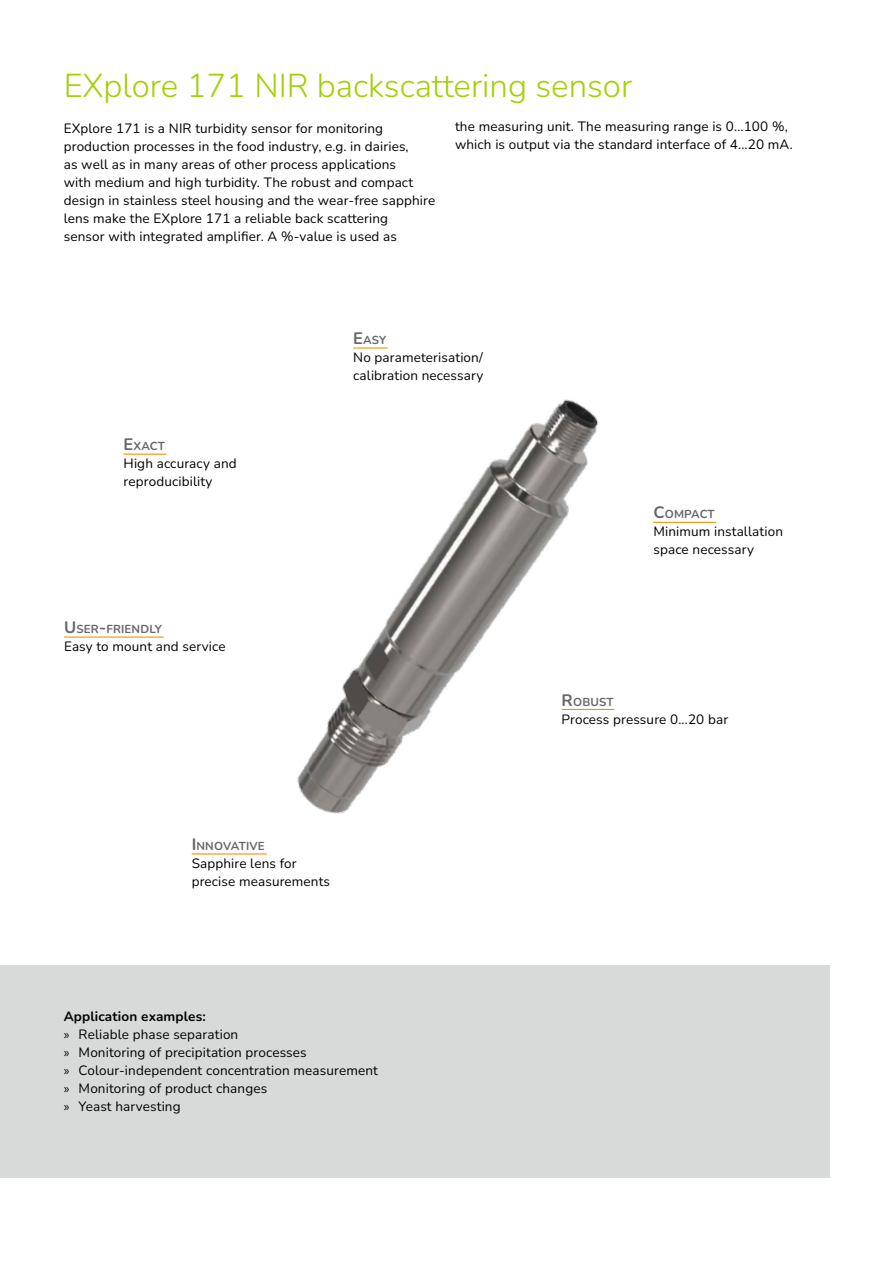
<style>
.page{position:relative;width:893px;height:1263px;background:#fff}
.page>*{position:absolute;margin:0;border:0;box-sizing:border-box;transform-origin:0 0}
.t1{font:300 33px "Nunito";color:#a3d109}
.t2{font:13.5px/18px "Nunito";letter-spacing:.01em;color:#000}
.t3{font:700 11.55px "Nunito";letter-spacing:.015em;color:#676767}
.s1{font-size:16.5px}
.s2{font-weight:700}
.s3{font-family:"Myriad Pro"}
</style>
<div class="page">
<div style="left:0;top:965px;width:829px;height:213px;background:#d8d9d9"></div>
<img style="left:64px;top:347px;width:653px;height:508px">
<h1 class="t1" style="left:64px;top:63px;width:570px">EXplore 171 NIR backscattering sensor</h1>
<p class="t2" style="left:64px;top:119px;width:373px">EXplore 171 is a NIR turbidity sensor for monitoring production processes in the food industry, e.g. in dairies,<br>as well as in many areas of other process applications<br>with medium and high turbidity. The robust and compact design in stainless steel housing and the wear-free sapphire lens make the EXplore 171 a reliable back scattering<br>sensor with integrated amplifier. A %-value is used as</p>
<p class="t2" style="left:455px;top:117px;width:339px">the measuring unit. The measuring range is 0...100 %, which is output via the standard interface of 4...20 mA.</p>
<p class="t3" style="left:124px;top:438px;width:43px"><span class="s1">E</span> XACT</p>
<p class="t2" style="left:124px;top:454px;width:115px">High accuracy and reproducibility</p>
<p class="t3" style="left:64px;top:621px;width:99px"><span class="s1">U</span>SER<span class="s1">-</span>FRIENDLY</p>
<p class="t2" style="left:64px;top:637px;width:163px">Easy to mount and service</p>
<p class="t3" style="left:353px;top:332px;width:35px"><span class="s1">E</span>ASY</p>
<p class="t2" style="left:353px;top:348px;width:132px">No parameterisation/ calibration necessary</p>
<p class="t3" style="left:192px;top:838px;width:75px"><span class="s1">I</span> NNOVATIVE</p>
<p class="t2" style="left:192px;top:854px;width:140px">Sapphire lens for precise measurements</p>
<p class="t2" style="left:64px;top:1007px;width:316px"><span class="s2">Application examples:<br></span><span class="s3">»</span> Reliable phase separation<br><span class="s3">»</span> Monitoring of precipitation processes<br><span class="s3">»</span> Colour-independent concentration measurement <span class="s3">»</span> Monitoring of product changes<br><span class="s3">»</span> Yeast harvesting</p>
<p class="t3" style="left:653px;top:506px;width:63px"><span class="s1">C</span>OMPACT</p>
<p class="t2" style="left:653px;top:522px;width:131px">Minimum installation space necessary</p>
<p class="t3" style="left:562px;top:694px;width:53px"><span class="s1">R</span>OBUST</p>
<p class="t2" style="left:562px;top:709px;width:168px">Process pressure 0...20 bar</p>
</div>
